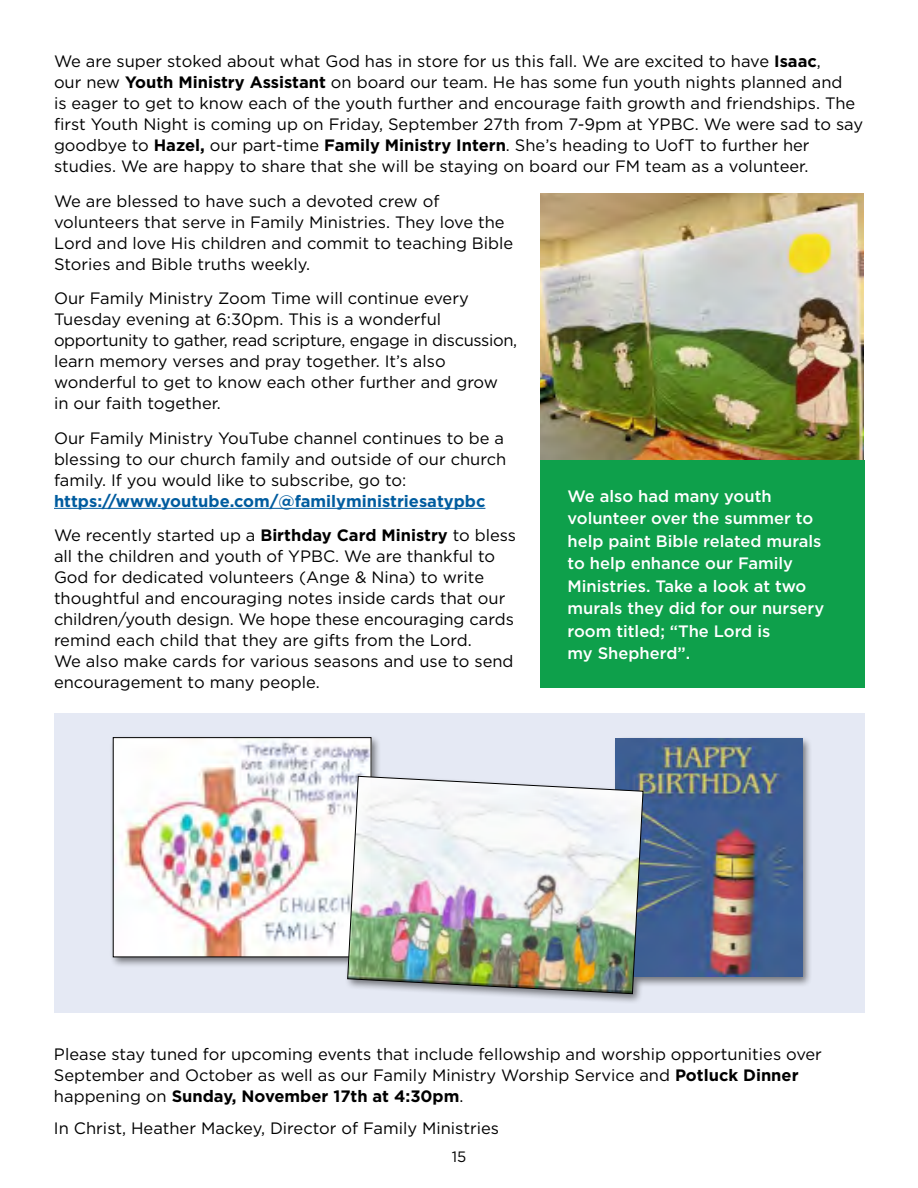
<style>
.page{position:relative;width:918px;height:1188px;background:#fff}
.page>*{position:absolute;margin:0;border:0;box-sizing:border-box;transform-origin:0 0}
.t1{font:16.5px/21px "Gotham";color:#000}
.t2{font:500 16.5px/22.5px "Gotham";color:#fff}
.t3{font:700 16.5px/34.5px "Gotham";color:#005c9f}
.t4{font:15px "Gotham";color:#000}
.s1{font-weight:700}
.s2{font-weight:400;color:#000}
.s3{color:#000}
</style>
<div class="page">
<div style="left:54px;top:713px;width:811px;height:299px;background:#e5e9f4"></div>
<hr style="left:54px;top:508px;width:431px;height:1px;background:#005c9f">
<img style="left:541px;top:193px;width:323px;height:268px">
<div style="left:541px;top:461px;width:324px;height:227px;background:#0ea04b"></div>
<div style="left:109px;top:734px;width:703px;height:270px;background:#000;opacity:.5"></div>
<img style="left:616px;top:738px;width:186px;height:239px">
<img style="left:115px;top:739px;width:254px;height:216px">
<div style="left:113px;top:737px;width:258px;height:220px;border:1px solid #000"></div>
<img style="left:347px;top:776px;width:296px;height:218px">
<p class="t1" style="left:54px;top:51px;width:811px">We are super stoked about what God has in store for us this fall. We are excited to have <span class="s1">Isaac</span>,<br>our new <span class="s1">Youth Ministry Assistant</span> on board our team. He has some fun youth nights planned and<br>is eager to get to know each of the youth further and encourage faith growth and friendships. The first Youth Night is coming up on Friday, September 27th from 7-9pm at YPBC. We were sad to say goodbye to <span class="s1">Hazel,</span> our part-time <span class="s1">Family Ministry Intern</span>. She’s heading to UofT to further her studies. We are happy to share that she will be staying on board our FM team as a volunteer.</p>
<p class="t1" style="left:54px;top:190px;width:461px">We are blessed to have such a devoted crew of volunteers that serve in Family Ministries. They love the Lord and love His children and commit to teaching Bible Stories and Bible truths weekly.</p>
<p class="t1" style="left:54px;top:288px;width:465px">Our Family Ministry Zoom Time will continue every Tuesday evening at 6:30pm. This is a wonderful opportunity to gather, read scripture, engage in discussion, learn memory verses and pray together. It’s also wonderful to get to know each other further and grow<br>in our faith together.</p>
<p class="t1" style="left:54px;top:427px;width:454px">Our Family Ministry YouTube channel continues to be a blessing to our church family and outside of our church family. If you would like to subscribe, go to:</p>
<p class="t3" style="left:54px;top:484px;width:464px">https://www.youtube.com/@familyministriesatypbc<br><span class="s2">We recently started up a</span> <span class="s3">Birthday Card Ministry</span> <span class="s2">to bless</span></p>
<p class="t1" style="left:54px;top:546px;width:461px">all the children and youth of YPBC. We are thankful to God for dedicated volunteers (Ange &amp; Nina) to write thoughtful and encouraging notes inside cards that our children/youth design. We hope these encouraging cards remind each child that they are gifts from the Lord.<br>We also make cards for various seasons and use to send encouragement to many people.</p>
<p class="t2" style="left:568px;top:484px;width:258px">We also had many youth volunteer over the summer to help paint Bible related murals to help enhance our Family<br>Ministries. Take a look at two murals they did for our nursery room titled; “The Lord is<br>my Shepherd”.</p>
<p class="t1" style="left:54px;top:1044px;width:769px">Please stay tuned for upcoming events that include fellowship and worship opportunities over<br>September and October as well as our Family Ministry Worship Service and <span class="s1">Potluck Dinner </span>happening on <span class="s1">Sunday, November 17th at 4:30pm</span>.</p>
<p class="t1" style="left:54px;top:1117px;width:447px">In Christ, Heather Mackey, Director of Family Ministries</p>
<p class="t4" style="left:452px;top:1147px;width:16px">15</p>
</div>
